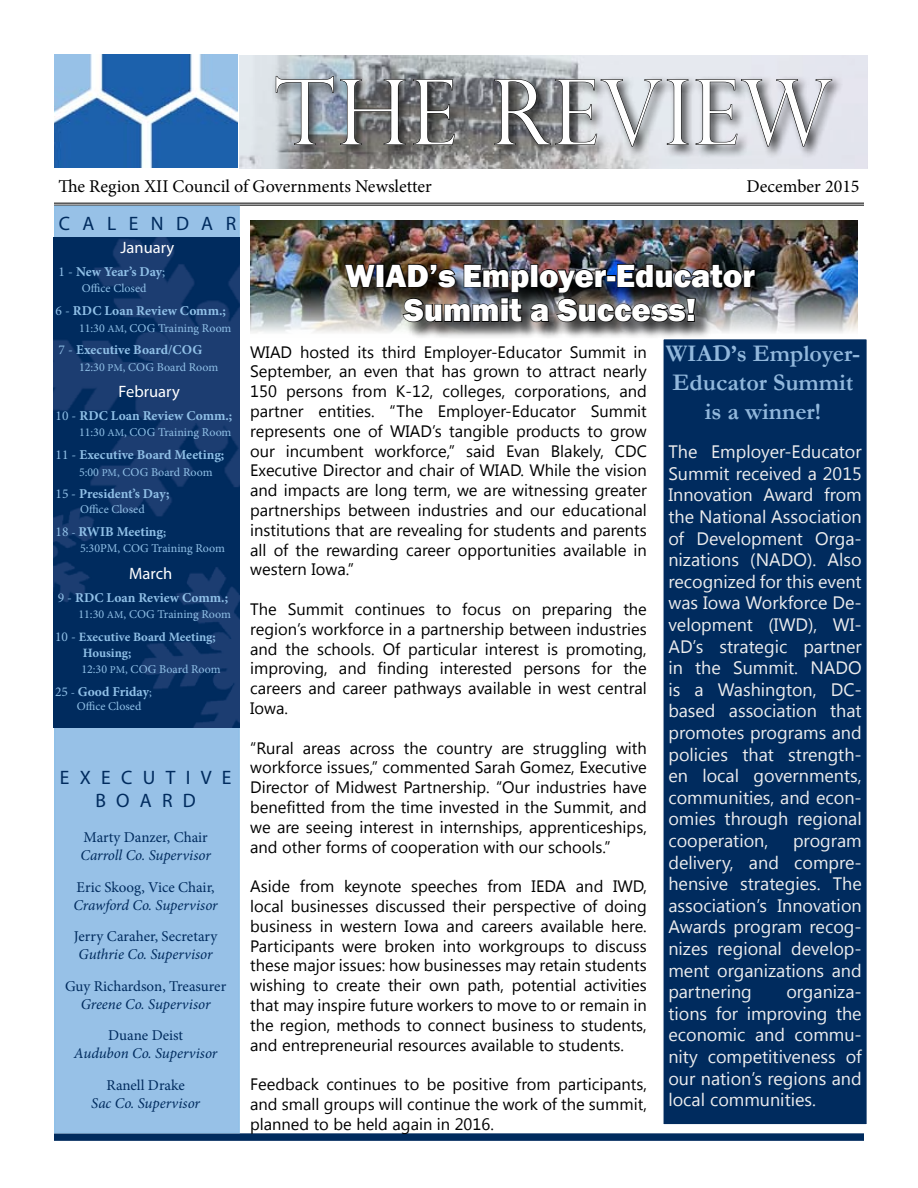
<style>
.page{position:relative;width:918px;height:1188px;background:#fff}
.page>*{position:absolute;margin:0;border:0;box-sizing:border-box;transform-origin:0 0}
.t1{font:300 90px "Perpetua Titling";letter-spacing:.02em;color:#fff}
.t2{font:800 33px/34.5px "Franklin Gothic";color:#fff;text-align:center}
.t3{font:700 24px/28.8px "Garamond";color:#92b8dc;text-align:center}
.t4{font:19.5px/23.4px "Myriad Pro";letter-spacing:.53em;color:#002b5e;text-align:center}
.t5{font:19.5px "Myriad Pro";letter-spacing:.64em;color:#002b5e}
.t6{font:18px/21.6px "Segoe UI";color:#ededee;text-align:justify}
.t7{font:18px "Minion Pro";color:#000}
.t8{font:16.5px/19.8px "Segoe UI";color:#000;text-align:justify}
.t9{font:16.5px "Myriad Pro";color:#fff}
.t10{font:italic 15px "Minion Pro";letter-spacing:-.005em;color:#002b5e}
.t11{font:15px "Minion Pro";color:#002b5e}
.t12{font:700 13.5px "Minion Pro";color:#90c0e7}
.t13{font:700 12.75px/16.2px "Minion Pro";letter-spacing:-.005em;color:#90c0e7}
.t14{font:12px "Minion Pro";color:#90c0e7}
.s1{font-weight:400}
.s2{font-size:10.5px}
.s3{font-weight:400;font-size:12px}
.s4{font-size:12px}
.s5{font-weight:400;font-size:13.5px}
</style>
<div class="page">
<div style="left:662px;top:338px;width:206px;height:788px;background:#002b5e;border:2px solid #fff"></div>
<div style="left:54px;top:1133px;width:810px;height:8px;background:#002b5e"></div>
<img style="left:54px;top:54px;width:183px;height:113px">
<hr style="left:54px;top:205px;width:810px;height:1px;background:#000">
<hr style="left:54px;top:203px;width:810px;height:1px;background:#000">
<div style="left:54px;top:206px;width:186px;height:927px;background:#97c1e7"></div>
<img style="left:54px;top:238px;width:186px;height:490px">
<img style="left:240px;top:55px;width:627px;height:113px">
<img style="left:250px;top:220px;width:607px;height:113px">
<div style="left:272px;top:73px;width:573px;height:87px;background:#000;opacity:.75"></div>
<svg style="left:276px;top:76px;width:58px;height:69px;background:#8c959d"></svg>
<svg style="left:340px;top:79px;width:66px;height:66px;background:#5e6164"></svg>
<svg style="left:413px;top:79px;width:42px;height:66px;background:#59595a"></svg>
<svg style="left:494px;top:79px;width:195px;height:68px;background:#8d8f92"></svg>
<svg style="left:695px;top:79px;width:137px;height:68px;background:#abadb2"></svg>
<div style="left:347px;top:264px;width:426px;height:76px;background:#000;opacity:.75"></div>
<svg style="left:344px;top:263px;width:33px;height:25px"></svg>
<div style="left:376px;top:264px;width:8px;height:23px;border:2px solid #000"></div>
<img style="left:384px;top:263px;width:372px;height:60px">
<h1 class="t1" style="left:275px;top:58px;width:559px">THE REVIEW</h1>
<p class="t7" style="left:58px;top:175px;width:375px">The Region XII Council of Governments Newsletter</p>
<p class="t7" style="left:746px;top:175px;width:115px">December 2015</p>
<p class="t5" style="left:59px;top:212px;width:179px">CALENDAR</p>
<p class="t9" style="left:121px;top:238px;width:55px">January</p>
<p class="t12" style="left:59px;top:262px;width:108px"><span class="s1">1 -</span> New Year’s Day<span class="s1">;</span></p>
<p class="t14" style="left:82px;top:280px;width:66px">Office Closed</p>
<p class="t12" style="left:56px;top:301px;width:172px"><span class="s1">6 -</span> RDC Loan Review Comm.;</p>
<p class="t14" style="left:79px;top:320px;width:154px">11:30 <span class="s2">AM</span>, COG Training Room</p>
<p class="t12" style="left:59px;top:341px;width:145px"><span class="s1">7 -</span> Executive Board/COG</p>
<p class="t14" style="left:79px;top:359px;width:141px">12:30 <span class="s2">PM</span>, COG Board Room</p>
<p class="t9" style="left:119px;top:382px;width:63px">February</p>
<p class="t12" style="left:56px;top:406px;width:178px"><span class="s1">10 -</span> RDC Loan Review Comm.;</p>
<p class="t14" style="left:79px;top:424px;width:154px">11:30 <span class="s2">AM</span>, COG Training Room</p>
<p class="t12" style="left:56px;top:445px;width:170px"><span class="s1">11 -</span> Executive Board Meeting;</p>
<p class="t14" style="left:79px;top:464px;width:135px">5:00 <span class="s2">PM</span>, COG Board Room</p>
<p class="t12" style="left:56px;top:485px;width:115px"><span class="s1">15 -</span> President’s Day;</p>
<p class="t14" style="left:80px;top:501px;width:66px">Office Closed</p>
<p class="t12" style="left:56px;top:522px;width:112px"><span class="s1">18</span> <span class="s3">-</span> RWIB Meeting<span class="s4">;</span></p>
<p class="t14" style="left:80px;top:540px;width:146px">5:30PM, COG Training Room</p>
<p class="t9" style="left:129px;top:563px;width:45px">March</p>
<p class="t12" style="left:58px;top:588px;width:172px"><span class="s1">9 -</span> RDC Loan Review Comm.;</p>
<p class="t14" style="left:78px;top:606px;width:154px">11:30 <span class="s2">AM</span>, COG Training Room</p>
<p class="t13" style="left:83px;top:628px;width:135px;text-indent:-28px"><span class="s5">10 -</span> Executive Board Meeting;<br>Housing;</p>
<p class="t14" style="left:81px;top:661px;width:141px">12:30 <span class="s2">PM</span>, COG Board Room</p>
<p class="t12" style="left:55px;top:682px;width:98px"><span class="s1">25</span> <span class="s3">-</span> Good Friday<span class="s3">;</span></p>
<p class="t14" style="left:77px;top:699px;width:66px">Office Closed</p>
<p class="t4" style="left:60px;top:765px;width:173px">EXECUTIVE<br>BOARD</p>
<p class="t11" style="left:84px;top:828px;width:126px">Marty Danzer, Chair</p>
<p class="t10" style="left:80px;top:845px;width:132px">Carroll Co. Supervisor</p>
<p class="t11" style="left:77px;top:877px;width:140px">Eric Skoog, Vice Chair,</p>
<p class="t10" style="left:74px;top:895px;width:146px">Crawford Co. Supervisor</p>
<p class="t11" style="left:74px;top:927px;width:145px">Jerry Caraher, Secretary</p>
<p class="t10" style="left:79px;top:944px;width:136px">Guthrie Co. Supervisor</p>
<p class="t11" style="left:65px;top:976px;width:163px">Guy Richardson, Treasurer</p>
<p class="t10" style="left:81px;top:994px;width:131px">Greene Co. Supervisor</p>
<p class="t11" style="left:108px;top:1026px;width:76px">Duane Deist</p>
<p class="t10" style="left:74px;top:1043px;width:145px">Audubon Co. Supervisor</p>
<p class="t11" style="left:106px;top:1075px;width:80px">Ranell Drake</p>
<p class="t10" style="left:91px;top:1093px;width:110px">Sac Co. Supervisor</p>
<h2 class="t2" style="left:345px;top:258px;width:411px">WIAD’s Employer-Educator<br>Summit a Success!</h2>
<p class="t8" style="left:250px;top:341px;width:398px">WIAD hosted its third Employer-Educator Summit in September, an even that has grown to attract nearly 150 persons from K-12, colleges, corporations, and partner entities. “The Employer-Educator Summit represents one of WIAD’s tangible products to grow our incumbent workforce,” said Evan Blakely, CDC Executive Director and chair of WIAD. While the vision and impacts are long term, we are witnessing greater partnerships between industries and our educational institutions that are revealing for students and parents all of the rewarding career opportunities available in western Iowa.”</p>
<p class="t8" style="left:250px;top:599px;width:398px">The Summit continues to focus on preparing the region’s workforce in a partnership between industries and the schools. Of particular interest is promoting, improving, and finding interested persons for the careers and career pathways available in west central Iowa.</p>
<p class="t8" style="left:250px;top:737px;width:398px">“Rural areas across the country are struggling with workforce issues,” commented Sarah Gomez, Executive Director of Midwest Partnership. “Our industries have benefitted from the time invested in the Summit, and we are seeing interest in internships, apprenticeships, and other forms of cooperation with our schools.”</p>
<p class="t8" style="left:250px;top:876px;width:398px">Aside from keynote speeches from IEDA and IWD, local businesses discussed their perspective of doing business in western Iowa and careers available here.<br>Participants were broken into workgroups to discuss these major issues: how businesses may retain students wishing to create their own path, potential activities that may inspire future workers to move to or remain in the region, methods to connect business to students, and entrepreneurial resources available to students.</p>
<p class="t8" style="left:250px;top:1074px;width:398px">Feedback continues to be positive from participants, and small groups will continue the work of the summit, planned to be held again in 2016.</p>
<h3 class="t3" style="left:666px;top:339px;width:196px">WIAD’s Employer-<br>Educator Summit is a winner!</h3>
<p class="t6" style="left:668px;top:440px;width:195px">The Employer-Educator Summit received a 2015<br>Innovation Award from the National Association of Development Orga&shy;nizations (NADO). Also recognized for this event was Iowa Workforce De&shy;velopment (IWD), WI-AD’s strategic partner in the Summit. NADO is a Washington, DC&shy;based association that promotes programs and policies that strength&shy;en local governments, communities, and econ&shy;omies through regional cooperation,</p>
<p class="t6" style="left:668px;top:829px;width:195px;text-indent:125px">program delivery, and compre&shy;hensive strategies. The association’s Innovation Awards program recog&shy;nizes regional develop&shy;ment organizations and partnering</p>
<p class="t6" style="left:668px;top:980px;width:195px;text-indent:118px">organiza&shy;tions for improving the economic and commu&shy;nity competitiveness of our nation’s regions and local communities.</p>
</div>
